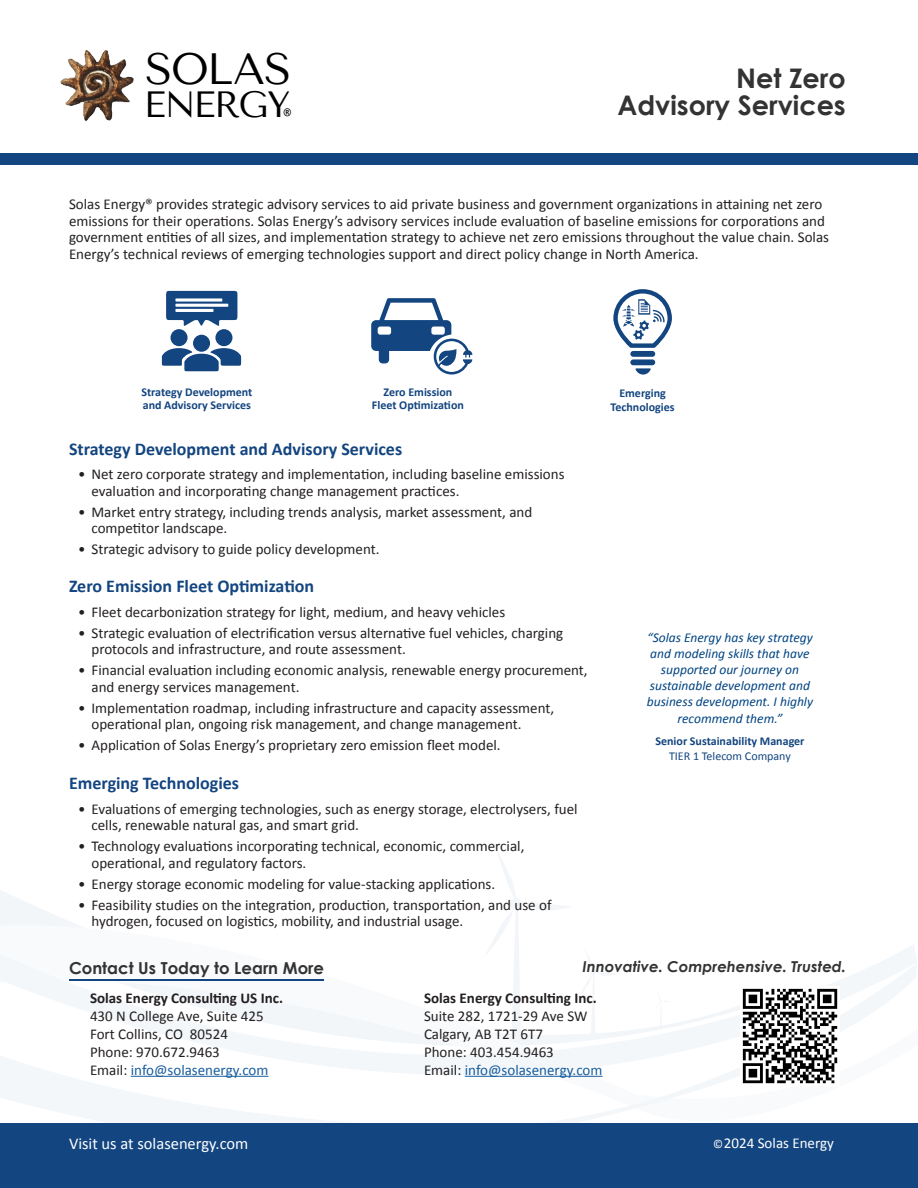
<style>
.page{position:relative;width:918px;height:1188px;background:#fff}
.page>*{position:absolute;margin:0;border:0;box-sizing:border-box;transform-origin:0 0}
.t1{font:43.65px "Tenor Sans";letter-spacing:-.025em;color:#000}
.t2{font:36.45px "Tenor Sans";letter-spacing:-.03em;color:#000}
.t3{font:700 27px "Century Gothic";color:#333}
.t4{font:300 21.45px "Calibri";color:#000;scale:.91 1}
.t5{font:700 18px "Calibri";color:#134580}
.t6{font:700 16.5px "Century Gothic";color:#333}
.t7{font:16.5px "Calibri";color:#fff}
.Body{font:15px/16.5px "Calibri";color:#231f20}
.t8{font:700 15px "Calibri";color:#231f20}
.t9{font:15px "Calibri";color:#175d9e}
.t10{font:italic 700 15px "Century Gothic";color:#333}
.t11{font:15px "Calibri";color:#fff}
.t12{font:italic 13.5px/16.2px "Calibri";color:#004482;text-align:center}
.t13{font:700 12px/13.5px "Calibri";color:#134580}
.t14{font:12px "Calibri";color:#134580}
.s1{color:#231f20}
.s2{font-size:12px}
</style>
<div class="page">
<svg style="left:0;top:908px;width:917px;height:55px"></svg>
<svg style="left:0;top:963px;width:917px;height:160px"></svg>
<svg style="left:655px;top:990px;width:16px;height:39px"></svg>
<svg style="left:484px;top:852px;width:88px;height:187px"></svg>
<svg style="left:579px;top:947px;width:40px;height:89px"></svg>
<div style="left:0;top:153px;width:918px;height:12px;background:#134580"></div>
<div style="left:0;top:1123px;width:918px;height:65px;background:#134580"></div>
<hr style="left:69px;top:979px;width:255px;height:2px;background:#134580">
<hr style="left:131px;top:1076px;width:137px;height:1px;background:#175d9e">
<hr style="left:465px;top:1076px;width:137px;height:1px;background:#175d9e">
<img style="left:740px;top:986px;width:99px;height:99px">
<div style="left:193px;top:335px;width:17px;height:17px;background:#134580;border-radius:50%"></div>
<div style="left:171px;top:329px;width:17px;height:17px;background:#134580;border-radius:50%"></div>
<div style="left:215px;top:329px;width:17px;height:17px;background:#134580;border-radius:50%"></div>
<svg style="left:162px;top:348px;width:79px;height:23px"></svg>
<svg style="left:166px;top:291px;width:71px;height:35px"></svg>
<svg style="left:371px;top:298px;width:101px;height:77px"></svg>
<svg style="left:635px;top:368px;width:16px;height:7px"></svg>
<div style="left:630px;top:351px;width:25px;height:6px;background:#134580;border-radius:3px"></div>
<div style="left:630px;top:359px;width:25px;height:6px;background:#134580;border-radius:3px"></div>
<svg style="left:613px;top:289px;width:59px;height:59px"></svg>
<img style="left:60px;top:50px;width:74px;height:71px">
<p class="t1" style="left:145px;top:44px;width:148px">SOLAS</p>
<p class="t4" style="left:283px;top:103px;width:12px">®</p>
<p class="t2" style="left:144px;top:83px;width:148px">ENERGY</p>
<p class="t3" style="left:736px;top:61px;width:111px">Net Zero</p>
<p class="t3" style="left:617px;top:88px;width:230px">Advisory Services</p>
<p class="Body" style="left:69px;top:196px;width:762px">Solas Energy® provides strategic advisory services to aid private business and government organizations in attaining net zero emissions for their operations. Solas Energy’s advisory services include evaluation of baseline emissions for corporations and government entities of all sizes, and implementation strategy to achieve net zero emissions throughout the value chain. Solas Energy’s technical reviews of emerging technologies support and direct policy change in North America.</p>
<p class="t13" style="left:141px;top:385px;width:113px">Strategy Development and Advisory Services</p>
<p class="t13" style="left:384px;top:385px;width:70px">Zero Emission</p>
<p class="t13" style="left:372px;top:399px;width:93px">Fleet Optimization</p>
<p class="t13" style="left:611px;top:387px;width:66px;text-align:center">Emerging<br>Technologies</p>
<h1 class="t5" style="left:69px;top:437px;width:335px">Strategy Development and Advisory Services</h1>
<p class="Body" style="left:92px;top:466px;width:475px;text-indent:-14px">• Net zero corporate strategy and implementation, including baseline emissions evaluation and incorporating change management practices.</p>
<p class="Body" style="left:92px;top:504px;width:442px;text-indent:-14px">• Market entry strategy, including trends analysis, market assessment, and competitor landscape.</p>
<p class="Body" style="left:78px;top:541px;width:303px">• Strategic advisory to guide policy development.</p>
<h1 class="t5" style="left:69px;top:574px;width:247px">Zero Emission Fleet Optimization</h1>
<p class="Body" style="left:78px;top:604px;width:429px">• Fleet decarbonization strategy for light, medium, and heavy vehicles</p>
<p class="Body" style="left:92px;top:625px;width:473px;text-indent:-14px">• Strategic evaluation of electrification versus alternative fuel vehicles, charging protocols and infrastructure, and route assessment.</p>
<p class="Body" style="left:92px;top:662px;width:498px;text-indent:-14px">• Financial evaluation including economic analysis, renewable energy procurement, and energy services management.</p>
<p class="Body" style="left:92px;top:700px;width:464px;text-indent:-14px">• Implementation roadmap, including infrastructure and capacity assessment, operational plan, ongoing risk management, and change management.</p>
<p class="Body" style="left:78px;top:737px;width:424px">• Application of Solas Energy’s proprietary zero emission fleet model.</p>
<h1 class="t5" style="left:69px;top:771px;width:172px">Emerging Technologies</h1>
<p class="Body" style="left:92px;top:800px;width:488px;text-indent:-14px">• Evaluations of emerging technologies, such as energy storage, electrolysers, fuel cells, renewable natural gas, and smart grid.</p>
<p class="Body" style="left:92px;top:838px;width:434px;text-indent:-14px">• Technology evaluations incorporating technical, economic, commercial, operational, and regulatory factors.</p>
<p class="Body" style="left:78px;top:875px;width:419px">• Energy storage economic modeling for value-stacking applications.</p>
<p class="Body" style="left:92px;top:896px;width:462px;text-indent:-14px">• Feasibility studies on the integration, production, transportation, and use of hydrogen, focused on logistics, mobility, and industrial usage.</p>
<p class="t12" style="left:647px;top:629px;width:168px">“Solas Energy has key strategy and modeling skills that have supported our journey on sustainable development and business development. I highly recommend them.”</p>
<p class="t13" style="left:655px;top:734px;width:151px">Senior Sustainability Manager</p>
<p class="t14" style="left:669px;top:749px;width:123px">TIER 1 Telecom Company</p>
<p class="t6" style="left:69px;top:957px;width:257px">Contact Us Today to Learn More</p>
<p class="t8" style="left:90px;top:988px;width:195px">Solas Energy Consulting US Inc.</p>
<p class="Body" style="left:90px;top:1007px;width:175px">430 N College Ave, Suite 425</p>
<p class="Body" style="left:90px;top:1025px;width:139px">Fort Collins, CO 80524</p>
<p class="Body" style="left:90px;top:1043px;width:131px">Phone: 970.672.9463</p>
<p class="t9" style="left:90px;top:1060px;width:180px"><span class="s1">Email:</span> info@solasenergy.com</p>
<p class="t10" style="left:583px;top:957px;width:265px">Innovative. Comprehensive. Trusted.</p>
<p class="t8" style="left:424px;top:988px;width:174px">Solas Energy Consulting Inc.</p>
<p class="Body" style="left:424px;top:1007px;width:165px">Suite 282, 1721-29 Ave SW</p>
<p class="Body" style="left:424px;top:1025px;width:121px">Calgary, AB T2T 6T7</p>
<p class="Body" style="left:424px;top:1043px;width:131px">Phone: 403.454.9463</p>
<p class="t9" style="left:424px;top:1060px;width:180px"><span class="s1">Email:</span> info@solasenergy.com</p>
<p class="t7" style="left:69px;top:1133px;width:181px">Visit us at solasenergy.com</p>
<p class="t11" style="left:713px;top:1134px;width:122px"><span class="s2">©</span>2024 Solas Energy</p>
</div>
